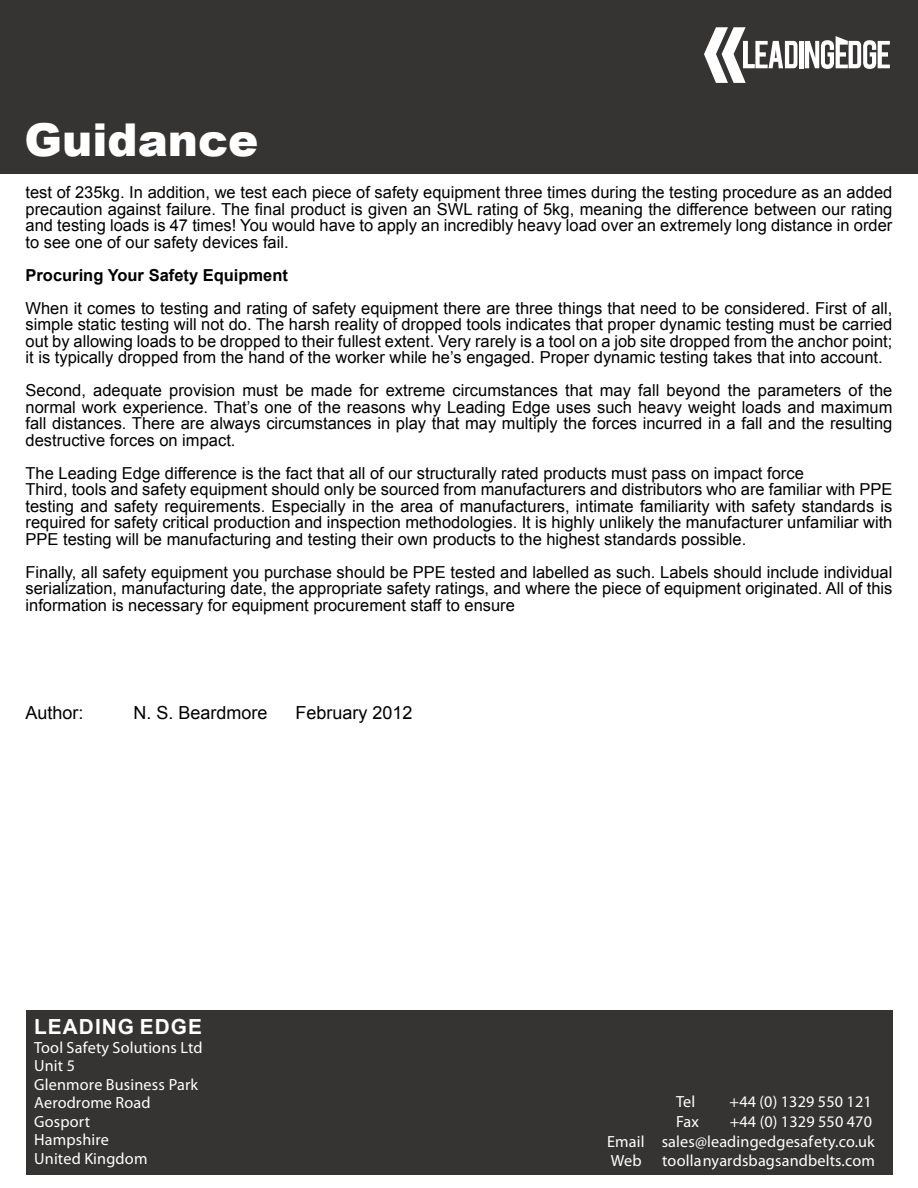
<style>
.page{position:relative;width:918px;height:1188px;background:#fff}
.page>*{position:absolute;margin:0;border:0;box-sizing:border-box;transform-origin:0 0}
.t1{font:900 45.3px "Arial";color:#fff}
.t2{font:700 20.85px "Arial";letter-spacing:.05em;color:#fff}
.t3{font:18px "Arial";color:#000}
.t4{font:16.5px/16.5px "Arial";color:#000;text-align:justify}
.t5{font:700 16.5px "Arial";color:#000}
.t6{font:16.2px/18.5px "Myriad Pro";letter-spacing:.01em;color:#fff}
</style>
<div class="page">
<div style="left:0;top:0;width:918px;height:174px;background:#363333"></div>
<hr style="left:799px;top:41px;width:4px;height:27px;background:#fff">
<svg style="left:805px;top:36px;width:85px;height:33px"></svg>
<svg style="left:704px;top:27px;width:93px;height:56px"></svg>
<div style="left:26px;top:1011px;width:866px;height:164px;background:#363333"></div>
<h1 class="t1" style="left:24px;top:107px;width:236px">Guidance</h1>
<p class="t4" style="left:26px;top:184px;width:868px">test of 235kg. In addition, we test each piece of safety equipment three times during the testing procedure as an added precaution against failure. The final product is given an SWL rating of 5kg, meaning the difference between our rating and testing loads is 47 times! You would have to apply an incredibly heavy load over an extremely long distance in order to see one of our safety devices fail.</p>
<p class="t5" style="left:26px;top:264px;width:264px">Procuring Your Safety Equipment</p>
<p class="t4" style="left:26px;top:300px;width:868px">When it comes to testing and rating of safety equipment there are three things that need to be considered. First of all, simple static testing will not do. The harsh reality of dropped tools indicates that proper dynamic testing must be carried out by allowing loads to be dropped to their fullest extent. Very rarely is a tool on a job site dropped from the anchor point; it is typically dropped from the hand of the worker while he’s engaged. Proper dynamic testing takes that into account.</p>
<p class="t4" style="left:26px;top:382px;width:868px">Second, adequate provision must be made for extreme circumstances that may fall beyond the parameters of the normal work experience. That’s one of the reasons why Leading Edge uses such heavy weight loads and maximum fall distances. There are always circumstances in play that may multiply the forces incurred in a fall and the resulting destructive forces on impact.</p>
<p class="t4" style="left:26px;top:465px;width:868px;text-align:left">The Leading Edge difference is the fact that all of our structurally rated products must pass on impact force<br>Third, tools and safety equipment should only be sourced from manufacturers and distributors who are familiar with PPE testing and safety requirements. Especially in the area of manufacturers, intimate familiarity with safety standards is required for safety critical production and inspection methodologies. It is highly unlikely the manufacturer unfamiliar with PPE testing will be manufacturing and testing their own products to the highest standards possible.</p>
<p class="t4" style="left:26px;top:564px;width:868px">Finally, all safety equipment you purchase should be PPE tested and labelled as such. Labels should include individual serialization, manufacturing date, the appropriate safety ratings, and where the piece of equipment originated. All of this information is necessary for equipment procurement staff to ensure</p>
<p class="t3" style="left:26px;top:700px;width:60px">Author:</p>
<p class="t3" style="left:134px;top:700px;width:136px">N. S. Beardmore</p>
<p class="t3" style="left:296px;top:700px;width:119px">February 2012</p>
<p class="t2" style="left:34px;top:1013px;width:169px">LEADING EDGE</p>
<p class="t6" style="left:34px;top:1038px;width:170px">Tool Safety Solutions Ltd<br>Unit 5<br>Glenmore Business Park<br>Aerodrome Road<br>Gosport<br>Hampshire<br>United Kingdom</p>
<p class="t6" style="left:676px;top:1092px;width:21px">Tel</p>
<p class="t6" style="left:730px;top:1092px;width:144px">+44 (0) 1329 550 121</p>
<p class="t6" style="left:676px;top:1112px;width:24px">Fax</p>
<p class="t6" style="left:607px;top:1111px;width:269px;line-height:19.6px;text-indent:123px">+44 (0) 1329 550 470<br>Email sales@leadingedgesafety.co.uk<br>Web</p>
<p class="t6" style="left:662px;top:1151px;width:214px">toollanyardsbagsandbelts.com</p>
</div>
